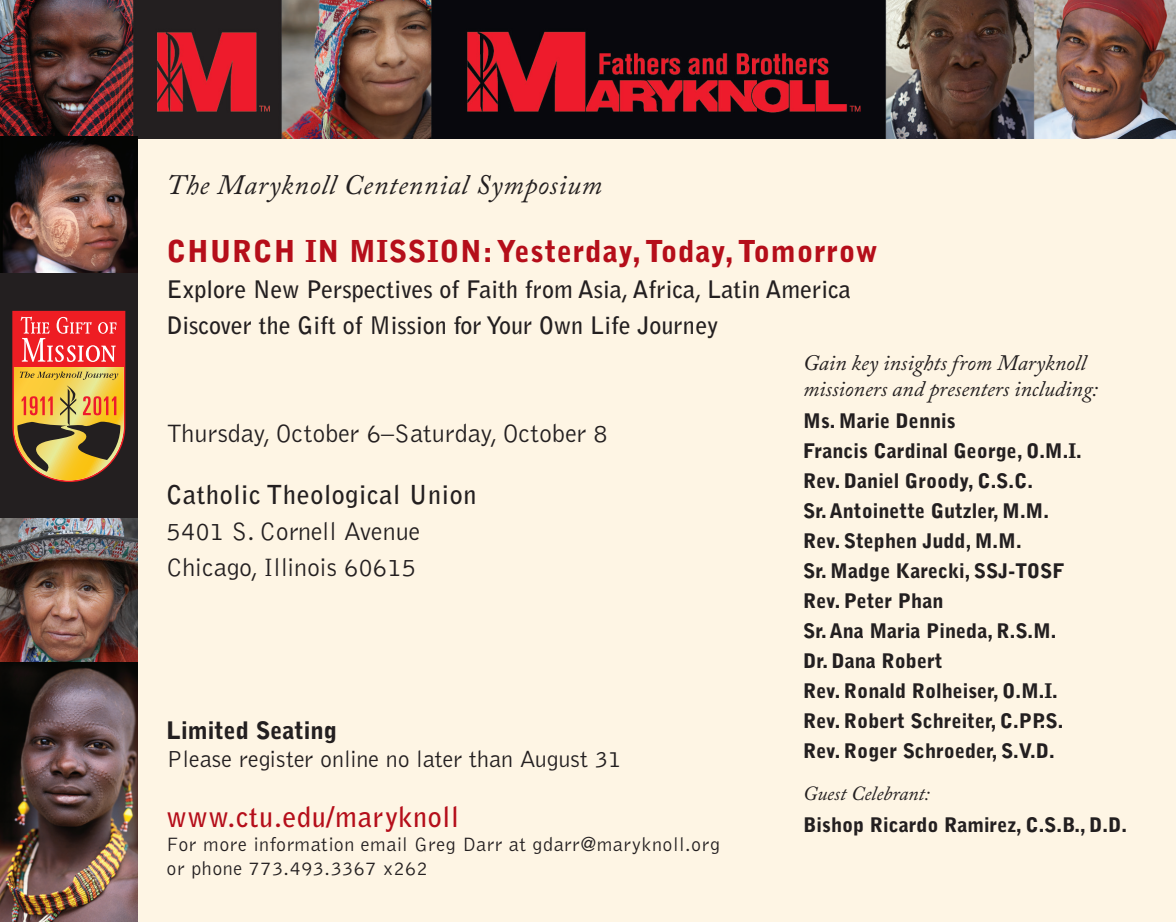
<style>
.page{position:relative;width:1176px;height:922px;background:#fff}
.page>*{position:absolute;margin:0;border:0;box-sizing:border-box;transform-origin:0 0}
.t1{font:900 30px "Bell Gothic Std";letter-spacing:.025em;color:#b50e1a}
.t2{font:italic 28px "Adobe Caslon Pro";letter-spacing:.025em;color:#231f20}
.t3{font:700 28px "Bell Gothic Std";letter-spacing:.025em;color:#b50e1a}
.t4{font:300 26px/36px "Bell Gothic Std";color:#231f20}
.t5{font:700 26px "Bell Gothic Std";letter-spacing:.025em;color:#231f20}
.t6{font:700 24px/36px "Bell Gothic Std";color:#231f20}
.t7{font:300 24px "Bell Gothic Std";color:#231f20}
.t8{font:900 24px "Bell Gothic Std";color:#231f20}
.t9{font:italic 22px/26px "Adobe Caslon Pro";color:#231f20}
.t10{font:900 20px/30px "Bell Gothic Std";color:#231f20}
.t11{font:300 20px/24px "Bell Gothic Std";letter-spacing:.025em;color:#231f20}
.t12{font:italic 20px "Adobe Caslon Pro";color:#231f20}
</style>
<div class="page">
<div style="left:0;top:127px;width:1175px;height:795px;background:#fef5e4"></div>
<img style="left:0;top:0;width:1175px;height:138px">
<div style="left:0;top:272px;width:138px;height:246px;background:#231f20"></div>
<svg style="left:12px;top:311px;width:113px;height:171px"></svg>
<img style="left:0;top:518px;width:138px;height:404px">
<img style="left:0;top:136px;width:138px;height:136px">
<h2 class="t2" style="left:166px;top:168px;width:437px">The Maryknoll Centennial Symposium</h2>
<h1 class="t1" style="left:166px;top:234px;width:712px">CHURCH IN MISSION: Yesterday, Today, Tomorrow</h1>
<p class="t6" style="left:166px;top:271px;width:685px">Explore New Perspectives of Faith from Asia, Africa, Latin America<br>Discover the Gift of Mission for Your Own Life Journey</p>
<h3 class="t4" style="left:166px;top:416px;width:443px">Thursday, October 6–Saturday, October 8</h3>
<h3 class="t5" style="left:166px;top:479px;width:311px">Catholic Theological Union</h3>
<h3 class="t4" style="left:166px;top:514px;width:255px">5401 S. Cornell Avenue<br>Chicago, Illinois 60615</h3>
<p class="t8" style="left:166px;top:716px;width:172px">Limited Seating</p>
<p class="t7" style="left:166px;top:746px;width:456px">Please register online no later than August 31</p>
<h2 class="t3" style="left:166px;top:800px;width:294px">www.ctu.edu/maryknoll</h2>
<p class="t11" style="left:166px;top:833px;width:555px">For more information email Greg Darr at gdarr@maryknoll.org or phone 773.493.3367 x262</p>
<p class="t9" style="left:803px;top:349px;width:296px">Gain key insights from Maryknoll missioners and presenters including:</p>
<p class="t10" style="left:803px;top:406px;width:280px">Ms. Marie Dennis<br>Francis Cardinal George, O.M.I.<br>Rev. Daniel Groody, C.S.C.<br>Sr. Antoinette Gutzler, M.M.<br>Rev. Stephen Judd, M.M.<br>Sr. Madge Karecki, SSJ-TOSF<br>Rev. Peter Phan<br>Sr. Ana Maria Pineda, R.S.M.<br>Dr. Dana Robert<br>Rev. Ronald Rolheiser, O.M.I.<br>Rev. Robert Schreiter, C.PP.S.<br>Rev. Roger Schroeder, S.V.D.</p>
<p class="t12" style="left:803px;top:781px;width:128px">Guest Celebrant:</p>
<p class="t10" style="left:803px;top:810px;width:325px">Bishop Ricardo Ramirez, C.S.B., D.D.</p>
</div>
